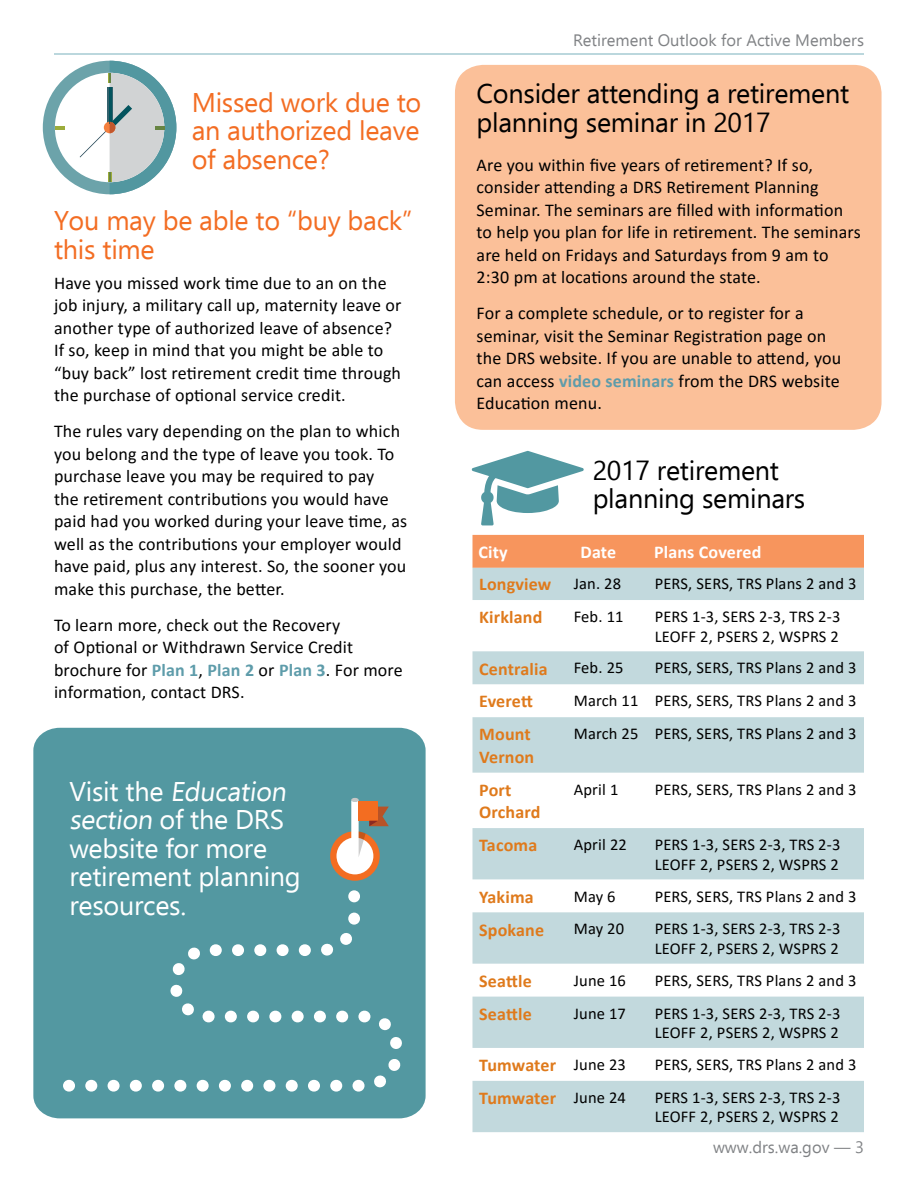
<style>
.page{position:relative;width:918px;height:1188px;background:#fff}
.page>*{position:absolute;margin:0;border:0;box-sizing:border-box;transform-origin:0 0}
.t1{font:27px/28.5px "Ebrima";letter-spacing:-.01em;color:#000}
.t2{font:27px/28.5px "Ebrima";letter-spacing:-.01em;color:#fff}
.t3{font:27px/28.5px "Ebrima";letter-spacing:-.01em;color:#f36d23;text-align:justify}
.t4{font:18px/22.5px "Calibri";letter-spacing:.01em;color:#000}
.t5{font:700 18px/22.5px "Calibri";letter-spacing:.01em;color:#df7a1c}
.t6{font:700 18px "Calibri";letter-spacing:.01em;color:#fff}
.t7{font:16.5px/19.5px "Calibri";letter-spacing:.01em;color:#000}
.t8{font:16.5px "Ebrima";color:#808285}
.s1{font-weight:700;color:#5e9caa}
.s2{font-weight:400;font-size:16.5px;color:#000}
</style>
<div class="page">
<div style="left:33px;top:728px;width:393px;height:390px;background:#5398a1"></div>
<div style="left:43px;top:61px;width:133px;height:133px;background:#6ca3aa;border-radius:50%"></div>
<div style="left:55px;top:73px;width:109px;height:109px;background:#fff;border-radius:50%"></div>
<svg style="left:55px;top:126px;width:9px;height:3px"></svg>
<svg style="left:80px;top:61px;width:96px;height:133px"></svg>
<svg style="left:63px;top:890px;width:339px;height:202px;background:#5e9ea7"></svg>
<svg style="left:330px;top:798px;width:59px;height:83px"></svg>
<hr style="left:54px;top:54px;width:810px;height:1px;background:#78b1bd">
<div style="left:455px;top:65px;width:427px;height:365px;background:#fbc099;border-radius:28px"></div>
<div style="left:472px;top:535px;width:392px;height:33px;background:#f7955d"></div>
<svg style="left:472px;top:568px;width:392px;height:564px;fill:#c2d9dd"></svg>
<svg style="left:472px;top:451px;width:112px;height:74px"></svg>
<h1 class="t3" style="left:192px;top:88px;width:231px">Missed work due to an authorized leave of absence?</h1>
<h1 class="t3" style="left:54px;top:206px;width:360px">You may be able to “buy back” this time</h1>
<p class="t4" style="left:54px;top:271px;width:349px">Have you missed work time due to an on the job injury, a military call up, maternity leave or another type of authorized leave of absence?<br>If so, keep in mind that you might be able to “buy back” lost retirement credit time through the purchase of optional service credit.</p>
<p class="t4" style="left:54px;top:420px;width:355px">The rules vary depending on the plan to which you belong and the type of leave you took. To purchase leave you may be required to pay<br>the retirement contributions you would have paid had you worked during your leave time, as well as the contributions your employer would have paid, plus any interest. So, the sooner you make this purchase, the better.</p>
<p class="t4" style="left:54px;top:613px;width:350px">To learn more, check out the Recovery<br>of Optional or Withdrawn Service Credit brochure for <span class="s1">Plan 1</span>, <span class="s1">Plan 2</span> or <span class="s1">Plan 3</span>. For more information, contact DRS.</p>
<h1 class="t2" style="left:69px;top:776px;width:233px">Vi s it t h e Education section of t h e D RS website for more retirement planning resources.</h1>
<p class="t8" style="left:573px;top:28px;width:292px">Retirement Outlook for Active Members</p>
<h1 class="t1" style="left:477px;top:79px;width:374px">Consider attending a retirement planning seminar in 2017</h1>
<p class="t4" style="left:477px;top:153px;width:386px">Are you within five years of retirement? If so, consider attending a DRS Retirement Planning Seminar. The seminars are filled with information to help you plan for life in retirement. The seminars are held on Fridays and Saturdays from 9 am to 2:30 pm at locations around the state.</p>
<p class="t4" style="left:477px;top:301px;width:366px">For a complete schedule, or to register for a seminar, visit the Seminar Registration page on the DRS website. If you are unable to attend, you can access <span class="s1">video seminars</span> from the DRS website Education menu.</p>
<h1 class="t1" style="left:593px;top:455px;width:214px">2017 retirement planning seminars</h1>
<p class="t6" style="left:478px;top:539px;width:31px">City</p>
<p class="t6" style="left:581px;top:539px;width:37px">Date</p>
<p class="t6" style="left:654px;top:539px;width:109px">Plans Covered</p>
<p class="t5" style="left:479px;top:572px;width:143px">Longview <span class="s2">Jan. 28</span></p>
<p class="t7" style="left:655px;top:573px;width:203px">PERS, SERS, TRS Plans 2 and 3</p>
<p class="t5" style="left:479px;top:605px;width:65px">Kirkland</p>
<p class="t7" style="left:574px;top:606px;width:51px">Feb. 11</p>
<p class="t7" style="left:655px;top:606px;width:187px">PERS 1-3, SERS 2-3, TRS 2-3<br>LEOFF 2, PSERS 2, WSPRS 2</p>
<p class="t5" style="left:479px;top:657px;width:70px">Centralia</p>
<p class="t7" style="left:574px;top:658px;width:51px">Feb. 25</p>
<p class="t7" style="left:655px;top:658px;width:203px">PERS, SERS, TRS Plans 2 and 3</p>
<p class="t5" style="left:479px;top:690px;width:55px">Everett</p>
<p class="t7" style="left:574px;top:691px;width:284px">March 11 PERS, SERS, TRS Plans 2 and 3</p>
<p class="t5" style="left:479px;top:723px;width:57px">Mount<br>Vernon</p>
<p class="t7" style="left:574px;top:724px;width:284px">March 25 PERS, SERS, TRS Plans 2 and 3</p>
<p class="t5" style="left:479px;top:778px;width:63px">Port<br>Orchard</p>
<p class="t7" style="left:574px;top:779px;width:46px">April 1</p>
<p class="t7" style="left:655px;top:779px;width:203px">PERS, SERS, TRS Plans 2 and 3</p>
<p class="t5" style="left:479px;top:833px;width:59px">Tacoma</p>
<p class="t7" style="left:574px;top:835px;width:55px">April 22</p>
<p class="t7" style="left:655px;top:835px;width:187px">PERS 1-3, SERS 2-3, TRS 2-3<br>LEOFF 2, PSERS 2, WSPRS 2</p>
<p class="t5" style="left:479px;top:885px;width:56px">Yakima</p>
<p class="t7" style="left:574px;top:886px;width:43px">May 6</p>
<p class="t7" style="left:655px;top:886px;width:203px">PERS, SERS, TRS Plans 2 and 3</p>
<p class="t5" style="left:479px;top:918px;width:66px">Spokane</p>
<p class="t7" style="left:574px;top:919px;width:52px">May 20</p>
<p class="t7" style="left:655px;top:919px;width:187px">PERS 1-3, SERS 2-3, TRS 2-3<br>LEOFF 2, PSERS 2, WSPRS 2</p>
<p class="t5" style="left:479px;top:969px;width:54px">Seattle</p>
<p class="t7" style="left:574px;top:970px;width:54px">June 16</p>
<p class="t7" style="left:655px;top:970px;width:203px">PERS, SERS, TRS Plans 2 and 3</p>
<p class="t5" style="left:479px;top:1002px;width:54px">Seattle</p>
<p class="t7" style="left:574px;top:1003px;width:54px">June 17</p>
<p class="t7" style="left:655px;top:1003px;width:187px">PERS 1-3, SERS 2-3, TRS 2-3<br>LEOFF 2, PSERS 2, WSPRS 2</p>
<p class="t5" style="left:479px;top:1053px;width:148px">Tumwater <span class="s2">June 23</span></p>
<p class="t7" style="left:655px;top:1054px;width:203px">PERS, SERS, TRS Plans 2 and 3</p>
<p class="t5" style="left:479px;top:1086px;width:148px">Tumwater <span class="s2">June 24</span></p>
<p class="t7" style="left:655px;top:1087px;width:187px">PERS 1-3, SERS 2-3, TRS 2-3<br>LEOFF 2, PSERS 2, WSPRS 2</p>
<p class="t8" style="left:713px;top:1136px;width:153px">www.drs.wa.gov — 3</p>
</div>
